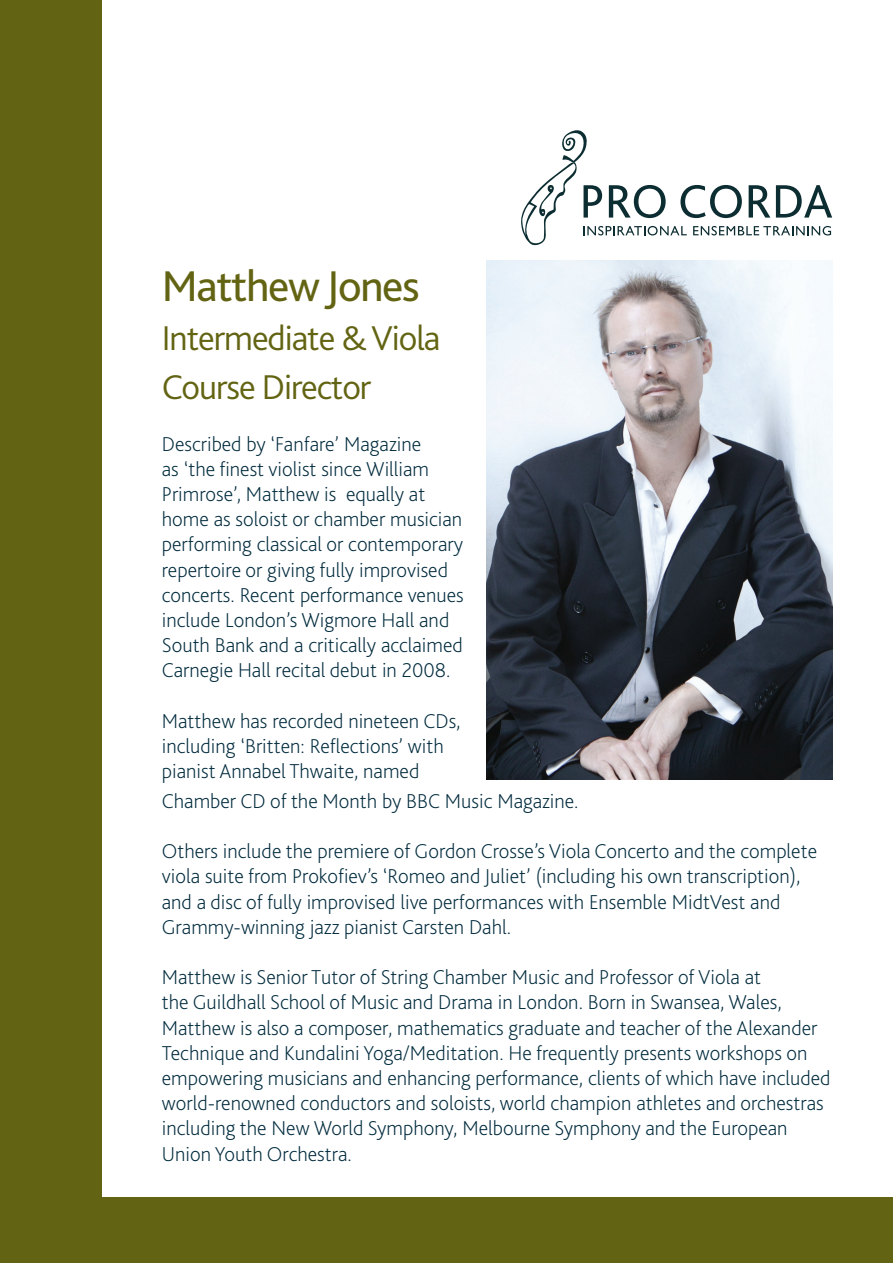
<style>
.page{position:relative;width:893px;height:1263px;background:#fff}
.page>*{position:absolute;margin:0;border:0;box-sizing:border-box;transform-origin:0 0}
.t1{font:45px "Bliss 2";letter-spacing:-.03em;color:#636413}
.t2{font:300 36px/49.1px "Bliss 2";letter-spacing:-.03em;color:#636413}
.t3{font:200 21px/25.2px "Bliss 2";color:#002b3d}
</style>
<div class="page">
<svg style="left:521px;top:130px;width:311px;height:115px"></svg>
<div style="left:0;top:1197px;width:893px;height:66px;background:#636413"></div>
<div style="left:0;top:0;width:101px;height:1263px;background:#636413"></div>
<img style="left:487px;top:261px;width:345px;height:518px">
<h1 class="t1" style="left:162px;top:258px;width:259px">Matthew Jones</h1>
<h2 class="t2" style="left:162px;top:313px;width:280px">Intermediate &amp; Viola<br>Course Director</h2>
<p class="t3" style="left:162px;top:430px;width:303px">Described by ‘Fanfare’ Magazine<br>as ‘the finest violist since William Primrose’, Matthew is equally at home as soloist or chamber musician performing classical or contemporary repertoire or giving fully improvised concerts. Recent performance venues include London’s Wigmore Hall and South Bank and a critically acclaimed Carnegie Hall recital debut in 2008.</p>
<p class="t3" style="left:162px;top:708px;width:300px">Matthew has recorded nineteen CDs, including ‘Britten: Reflections’ with pianist Annabel Thwaite, named</p>
<p class="t3" style="left:162px;top:788px;width:418px">Chamber CD of the Month by BBC Music Magazine.</p>
<p class="t3" style="left:162px;top:838px;width:657px">Others include the premiere of Gordon Crosse’s Viola Concerto and the complete viola suite from Prokofiev’s ‘Romeo and Juliet’ (including his own transcription), and a disc of fully improvised live performances with Ensemble MidtVest and Grammy-winning jazz pianist Carsten Dahl.</p>
<p class="t3" style="left:162px;top:964px;width:670px">Matthew is Senior Tutor of String Chamber Music and Professor of Viola at<br>the Guildhall School of Music and Drama in London. Born in Swansea, Wales, Matthew is also a composer, mathematics graduate and teacher of the Alexander Technique and Kundalini Yoga/Meditation. He frequently presents workshops on empowering musicians and enhancing performance, clients of which have included world-renowned conductors and soloists, world champion athletes and orchestras including the New World Symphony, Melbourne Symphony and the European Union Youth Orchestra.</p>
</div>
